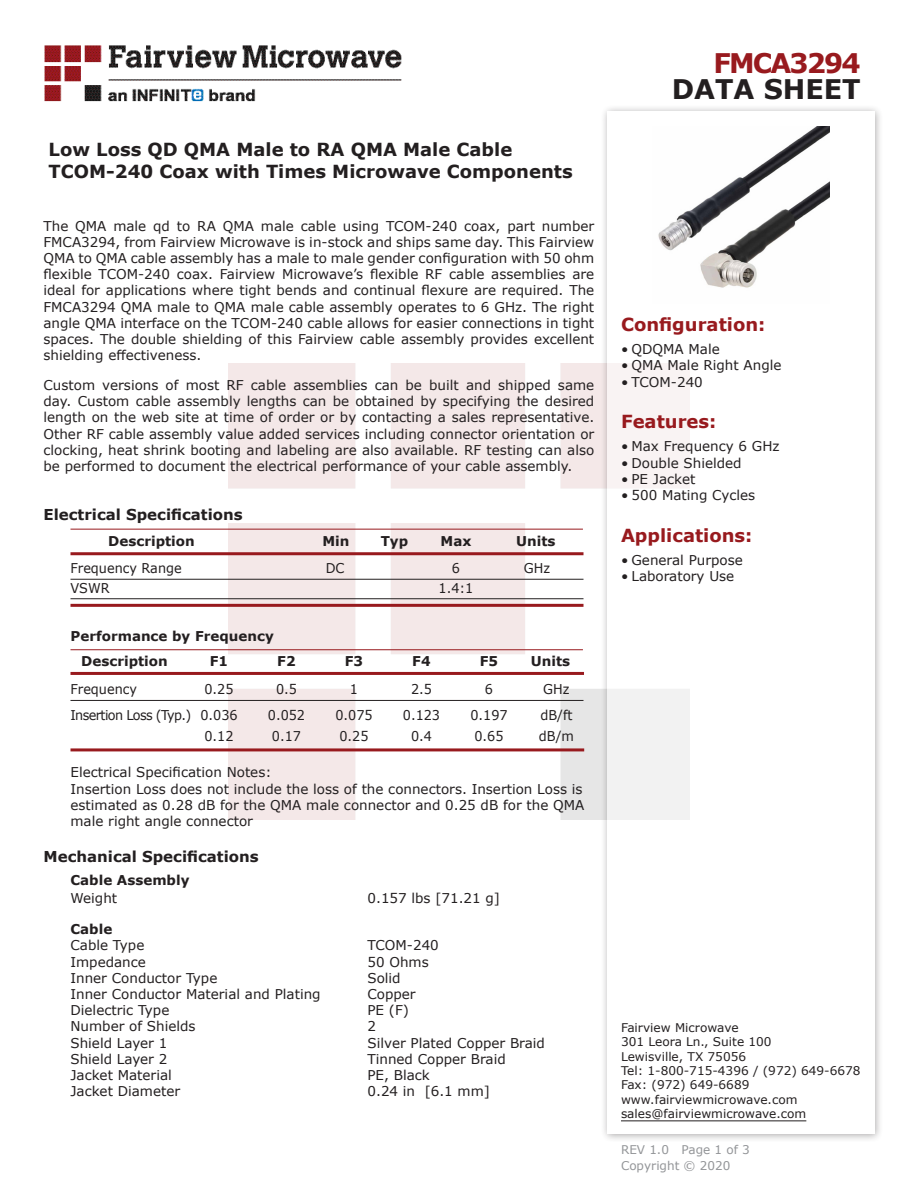
<style>
.page{position:relative;width:918px;height:1188px;background:#fff}
.page>*{position:absolute;margin:0;border:0;box-sizing:border-box;transform-origin:0 0}
.t1{font:700 27px "Verdana";color:#231f20}
.FM{font:700 27px "Verdana";letter-spacing:-.07em;color:#981a1e}
.Web_Description_Para{font:700 18px/21.6px "Verdana";color:#231f20}
.Head1{font:700 18px "Verdana";color:#981a1e}
.Applications_Header{font:700 18px "Verdana";color:#981a1e}
.Head1-2{font:700 15px "Verdana";color:#231f20}
.MarketingDescription{font:13.5px/16.2px "Verdana";color:#231f20;text-align:justify}
.Specs_Para{font:13.5px/16.2px "Verdana";color:#231f20}
.Table_Body_Frequency{font:13.5px "Verdana";color:#231f20;scale:.95 1}
.Table-Body{font:13.5px "Verdana";color:#231f20;scale:.95 1}
.Table_Header_Frequen{font:700 13.5px "Verdana";color:#231f20}
.Table-Header{font:700 13.5px "Verdana";color:#231f20}
.Table_Body_Frequency-2{font:13.5px "Verdana";letter-spacing:-.05em;color:#231f20;scale:.95 1}
.Head2{font:700 13.5px "Verdana";color:#231f20}
.Head3{font:700 13.5px "Verdana";color:#231f20}
.FM_Info{font:12px "Verdana";color:#231f20}
.REV_Info{font:12px "Verdana";color:#939598}
</style>
<div class="page">
<img style="left:44px;top:45px;width:358px;height:57px">
<div style="left:600px;top:104px;width:284px;height:1039px;background:#231f20;opacity:.75"></div>
<div style="left:608px;top:111px;width:267px;height:1023px;background:#fff"></div>
<hr style="left:70px;top:529px;width:513px;height:1px;background:#981a1e">
<hr style="left:70px;top:552px;width:514px;height:3px;background:#981a1e">
<hr style="left:70px;top:579px;width:514px;height:1px;background:#231f20">
<hr style="left:70px;top:598px;width:514px;height:1px;background:#231f20">
<hr style="left:70px;top:604px;width:514px;height:3px;background:#981a1e">
<hr style="left:70px;top:649px;width:513px;height:1px;background:#981a1e">
<hr style="left:70px;top:672px;width:514px;height:3px;background:#981a1e">
<hr style="left:70px;top:700px;width:514px;height:1px;background:#231f20">
<hr style="left:70px;top:748px;width:514px;height:3px;background:#981a1e">
<hr style="left:621px;top:1120px;width:185px;height:1px;background:#231f20">
<img style="left:658px;top:126px;width:172px;height:162px">
<p class="Web_Description_Para" style="left:49px;top:139px;width:526px">Low Loss QD QMA Male to RA QMA Male Cable<br>TCOM-240 Coax with Times Microwave Components</p>
<p class="MarketingDescription" style="left:44px;top:217px;width:552px">The QMA male qd to RA QMA male cable using TCOM-240 coax, part number FMCA3294, from Fairview Microwave is in-stock and ships same day. This Fairview QMA to QMA cable assembly has a male to male gender configuration with 50 ohm flexible TCOM-240 coax. Fairview Microwave’s flexible RF cable assemblies are ideal for applications where tight bends and continual flexure are required. The FMCA3294 QMA male to QMA male cable assembly operates to 6 GHz. The right angle QMA interface on the TCOM-240 cable allows for easier connections in tight spaces. The double shielding of this Fairview cable assembly provides excellent shielding effectiveness.</p>
<p class="MarketingDescription" style="left:44px;top:377px;width:552px">Custom versions of most RF cable assemblies can be built and shipped same day. Custom cable assembly lengths can be obtained by specifying the desired length on the web site at time of order or by contacting a sales representative.<br>Other RF cable assembly value added services including connector orientation or clocking, heat shrink booting and labeling are also available. RF testing can also be performed to document the electrical performance of your cable assembly.</p>
<p class="Head1-2" style="left:44px;top:504px;width:201px">Electrical Specifications</p>
<p class="Table-Header" style="left:108px;top:532px;width:88px">Description</p>
<p class="Table-Header" style="left:322px;top:532px;width:29px">Min</p>
<p class="Table-Header" style="left:381px;top:532px;width:29px">Typ</p>
<p class="Table-Header" style="left:441px;top:532px;width:32px">Max</p>
<p class="Table-Header" style="left:516px;top:532px;width:41px">Units</p>
<p class="Table-Body" style="left:70px;top:559px;width:119px">Frequency Range</p>
<p class="Table-Body" style="left:326px;top:559px;width:21px">DC</p>
<p class="Table-Body" style="left:452px;top:559px;width:10px">6</p>
<p class="Table-Body" style="left:524px;top:559px;width:29px">GHz</p>
<p class="Table-Body" style="left:70px;top:579px;width:43px">VSWR</p>
<p class="Table-Body" style="left:439px;top:579px;width:38px">1.4:1</p>
<p class="Head2" style="left:70px;top:627px;width:205px">Performance by Frequency</p>
<p class="Table_Header_Frequen" style="left:81px;top:651px;width:88px">Description</p>
<p class="Table_Header_Frequen" style="left:210px;top:651px;width:20px">F1</p>
<p class="Table_Header_Frequen" style="left:277px;top:651px;width:20px">F2</p>
<p class="Table_Header_Frequen" style="left:345px;top:651px;width:20px">F3</p>
<p class="Table_Header_Frequen" style="left:412px;top:651px;width:20px">F4</p>
<p class="Table_Header_Frequen" style="left:480px;top:651px;width:20px">F5</p>
<p class="Table_Header_Frequen" style="left:531px;top:651px;width:41px">Units</p>
<p class="Table_Body_Frequency" style="left:70px;top:680px;width:72px">Frequency</p>
<p class="Table_Body_Frequency" style="left:204px;top:680px;width:32px">0.25</p>
<p class="Table_Body_Frequency" style="left:276px;top:680px;width:24px">0.5</p>
<p class="Table_Body_Frequency" style="left:350px;top:680px;width:10px">1</p>
<p class="Table_Body_Frequency" style="left:411px;top:680px;width:24px">2.5</p>
<p class="Table_Body_Frequency" style="left:485px;top:680px;width:10px">6</p>
<p class="Table_Body_Frequency" style="left:543px;top:680px;width:29px">GHz</p>
<p class="Table_Body_Frequency-2" style="left:70px;top:706px;width:177px">Insertion Loss (Typ.) 0.036</p>
<p class="Table_Body_Frequency" style="left:268px;top:706px;width:41px">0.052</p>
<p class="Table_Body_Frequency" style="left:335px;top:706px;width:41px">0.075</p>
<p class="Table_Body_Frequency" style="left:403px;top:706px;width:41px">0.123</p>
<p class="Table_Body_Frequency" style="left:470px;top:706px;width:41px">0.197</p>
<p class="Table_Body_Frequency" style="left:540px;top:706px;width:35px">dB/ft</p>
<p class="Table_Body_Frequency" style="left:204px;top:727px;width:32px">0.12</p>
<p class="Table_Body_Frequency" style="left:272px;top:727px;width:32px">0.17</p>
<p class="Table_Body_Frequency" style="left:339px;top:727px;width:32px">0.25</p>
<p class="Table_Body_Frequency" style="left:411px;top:727px;width:24px">0.4</p>
<p class="Table_Body_Frequency" style="left:474px;top:727px;width:32px">0.65</p>
<p class="Table_Body_Frequency" style="left:539px;top:727px;width:38px">dB/m</p>
<p class="Specs_Para" style="left:70px;top:764px;width:203px">Electrical Specification Notes:</p>
<p class="Specs_Para" style="left:70px;top:780px;width:515px">Insertion Loss does not include the loss of the connectors. Insertion Loss is estimated as 0.28 dB for the QMA male connector and 0.25 dB for the QMA male right angle connector</p>
<p class="Head1-2" style="left:44px;top:846px;width:217px">Mechanical Specifications</p>
<p class="Head3" style="left:70px;top:870px;width:121px">Cable Assembly</p>
<p class="Specs_Para" style="left:70px;top:890px;width:48px">Weight</p>
<p class="Specs_Para" style="left:368px;top:890px;width:134px">0.157 lbs [71.21 g]</p>
<p class="Head3" style="left:70px;top:920px;width:43px">Cable</p>
<p class="Specs_Para" style="left:70px;top:937px;width:75px">Cable Type</p>
<p class="Specs_Para" style="left:368px;top:937px;width:73px">TCOM-240</p>
<p class="Specs_Para" style="left:70px;top:953px;width:77px">Impedance</p>
<p class="Specs_Para" style="left:368px;top:953px;width:63px">50 Ohms</p>
<p class="Specs_Para" style="left:70px;top:970px;width:148px">Inner Conductor Type</p>
<p class="Specs_Para" style="left:368px;top:970px;width:35px">Solid</p>
<p class="Specs_Para" style="left:70px;top:986px;width:252px">Inner Conductor Material and Plating</p>
<p class="Specs_Para" style="left:368px;top:986px;width:50px">Copper</p>
<p class="Specs_Para" style="left:70px;top:1002px;width:100px">Dielectric Type</p>
<p class="Specs_Para" style="left:368px;top:1002px;width:43px">PE (F)</p>
<p class="Specs_Para" style="left:70px;top:1018px;width:127px">Number of Shields</p>
<p class="Specs_Para" style="left:368px;top:1018px;width:10px">2</p>
<p class="Specs_Para" style="left:70px;top:1034px;width:98px">Shield Layer 1</p>
<p class="Specs_Para" style="left:368px;top:1034px;width:179px">Silver Plated Copper Braid</p>
<p class="Specs_Para" style="left:70px;top:1051px;width:98px">Shield Layer 2</p>
<p class="Specs_Para" style="left:368px;top:1051px;width:140px">Tinned Copper Braid</p>
<p class="Specs_Para" style="left:70px;top:1067px;width:103px">Jacket Material</p>
<p class="Specs_Para" style="left:368px;top:1067px;width:64px">PE, Black</p>
<p class="Specs_Para" style="left:70px;top:1083px;width:111px">Jacket Diameter</p>
<p class="Specs_Para" style="left:368px;top:1083px;width:124px">0.24 in [6.1 mm]</p>
<p class="FM" style="left:714px;top:44px;width:149px">FMCA3294</p>
<p class="t1" style="left:672px;top:70px;width:191px">DATA SHEET</p>
<p class="Head1" style="left:621px;top:312px;width:146px">Configuration:</p>
<p class="MarketingDescription" style="left:621px;top:341px;width:100px">• QDQMA Male</p>
<p class="MarketingDescription" style="left:621px;top:357px;width:162px">• QMA Male Right Angle</p>
<p class="MarketingDescription" style="left:621px;top:373px;width:83px">• TCOM-240</p>
<p class="Head1" style="left:621px;top:409px;width:97px">Features:</p>
<p class="MarketingDescription" style="left:621px;top:438px;width:160px">• Max Frequency 6 GHz</p>
<p class="MarketingDescription" style="left:621px;top:454px;width:122px">• Double Shielded</p>
<p class="MarketingDescription" style="left:621px;top:471px;width:76px">• PE Jacket</p>
<p class="MarketingDescription" style="left:621px;top:487px;width:136px">• 500 Mating Cycles</p>
<p class="Applications_Header" style="left:621px;top:523px;width:133px">Applications:</p>
<p class="MarketingDescription" style="left:621px;top:552px;width:123px">• General Purpose</p>
<p class="MarketingDescription" style="left:621px;top:568px;width:115px">• Laboratory Use</p>
<p class="FM_Info" style="left:621px;top:1019px;width:119px">Fairview Microwave</p>
<p class="FM_Info" style="left:621px;top:1034px;width:152px">301 Leora Ln., Suite 100</p>
<p class="FM_Info" style="left:621px;top:1048px;width:127px">Lewisville, TX 75056</p>
<p class="FM_Info" style="left:621px;top:1062px;width:241px">Tel: 1-800-715-4396 / (972) 649-6678</p>
<p class="FM_Info" style="left:621px;top:1077px;width:130px">Fax: (972) 649-6689</p>
<p class="FM_Info" style="left:621px;top:1091px;width:178px">www.fairviewmicrowave.com</p>
<p class="FM_Info" style="left:621px;top:1106px;width:187px">sales@fairviewmicrowave.com</p>
<p class="REV_Info" style="left:621px;top:1141px;width:130px">REV 1.0 Page 1 of 3</p>
<p class="REV_Info" style="left:621px;top:1157px;width:111px">Copyright © 2020</p>
</div>
